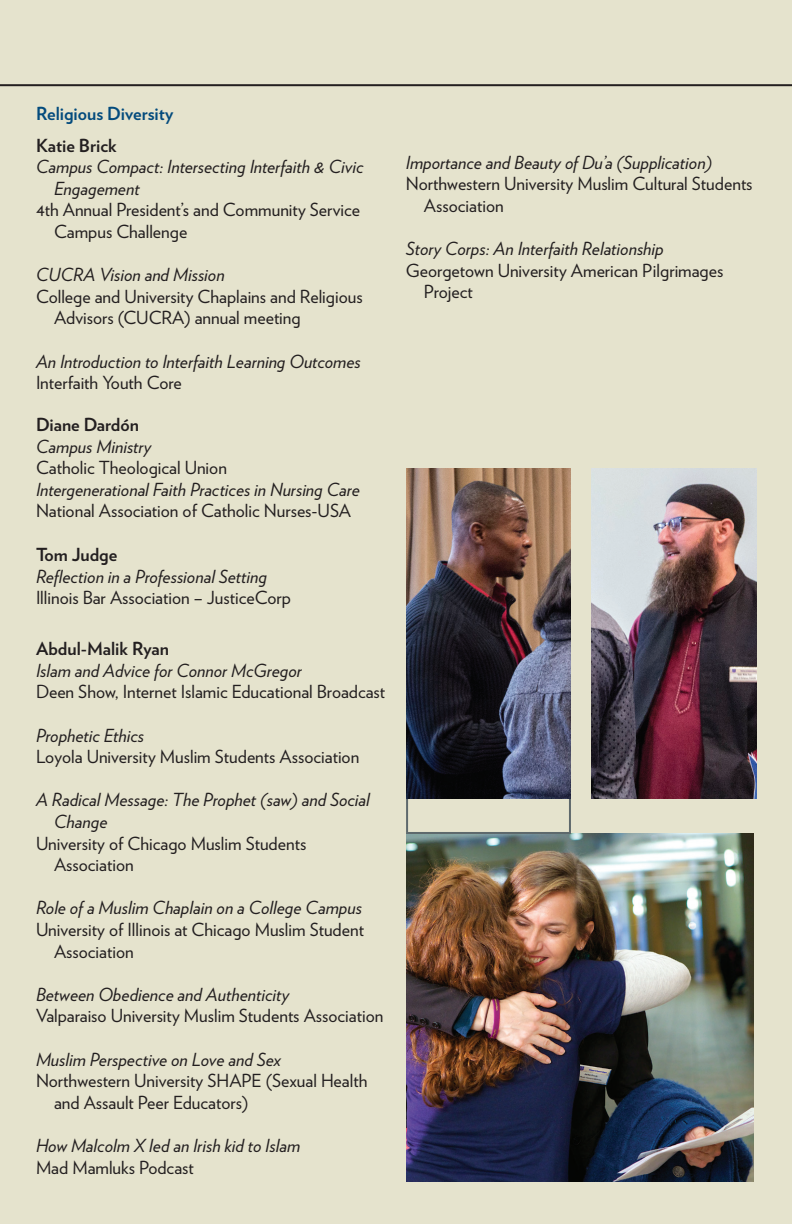
<style>
.page{position:relative;width:792px;height:1224px;background:#e5e3cd}
.page>*{position:absolute;margin:0;border:0;box-sizing:border-box;transform-origin:0 0}
.t1{font:18px/21.6px "Verlag";color:#231f20}
.t2{font:italic 18px/21.6px "Verlag";color:#231f20}
.t3{font:700 18px "Verlag";color:#231f20}
.t4{font:700 18px "Verlag";color:#034b7d}
</style>
<div class="page">
<hr style="left:0;top:84px;width:792px;height:2px;background:#231f20">
<img style="left:406px;top:833px;width:348px;height:348px">
<img style="left:406px;top:468px;width:165px;height:331px">
<img style="left:592px;top:468px;width:165px;height:331px">
<p class="t4" style="left:36px;top:99px;width:139px">Religious Diversity</p>
<p class="t3" style="left:36px;top:131px;width:82px">Katie Brick</p>
<p class="t2" style="left:54px;top:155px;width:311px;text-indent:-18px">Campus Compact: Intersecting Interfaith &amp; Civic<br>Engagement</p>
<p class="t1" style="left:54px;top:198px;width:308px;text-indent:-18px">4th Annual President’s and Community Service<br>Campus Challenge</p>
<p class="t2" style="left:36px;top:263px;width:190px">CUCRA Vision and Mission</p>
<p class="t1" style="left:54px;top:285px;width:310px;text-indent:-18px">College and University Chaplains and Religious<br>Advisors (CUCRA) annual meeting</p>
<p class="t2" style="left:36px;top:349px;width:326px">An Introduction to Interfaith Learning Outcomes</p>
<p class="t1" style="left:36px;top:371px;width:147px">Interfaith Youth Core</p>
<p class="t3" style="left:36px;top:410px;width:105px">Diane Dardón</p>
<p class="t2" style="left:36px;top:434px;width:117px">Campus Ministry</p>
<p class="t1" style="left:36px;top:456px;width:192px">Catholic Theological Union</p>
<p class="t2" style="left:36px;top:477px;width:325px">Intergenerational Faith Practices in Nursing Care</p>
<p class="t1" style="left:36px;top:499px;width:317px">National Association of Catholic Nurses-USA</p>
<p class="t3" style="left:36px;top:540px;width:83px">Tom Judge</p>
<p class="t2" style="left:36px;top:564px;width:232px">Reflection in a Professional Setting</p>
<p class="t1" style="left:36px;top:586px;width:257px">Illinois Bar Association – JusticeCorp</p>
<p class="t3" style="left:36px;top:635px;width:135px">Abdul-Malik Ryan</p>
<p class="t2" style="left:36px;top:658px;width:268px">Islam and Advice for Connor McGregor</p>
<p class="t1" style="left:36px;top:680px;width:351px">Deen Show, Internet Islamic Educational Broadcast</p>
<p class="t2" style="left:36px;top:723px;width:110px">Prophetic Ethics</p>
<p class="t1" style="left:36px;top:745px;width:325px">Loyola University Muslim Students Association</p>
<p class="t2" style="left:54px;top:788px;width:317px;text-indent:-18px">A Radical Message: The Prophet (saw) and Social<br>Change</p>
<p class="t1" style="left:54px;top:831px;width:254px;text-indent:-18px">University of Chicago Muslim Students<br>Association</p>
<p class="t2" style="left:36px;top:896px;width:328px">Role of a Muslim Chaplain on a College Campus</p>
<p class="t1" style="left:54px;top:918px;width:312px;text-indent:-18px">University of Illinois at Chicago Muslim Student<br>Association</p>
<p class="t2" style="left:36px;top:982px;width:255px">Between Obedience and Authenticity</p>
<p class="t1" style="left:36px;top:1004px;width:349px">Valparaiso University Muslim Students Association</p>
<p class="t2" style="left:36px;top:1047px;width:247px">Muslim Perspective on Love and Sex</p>
<p class="t1" style="left:54px;top:1069px;width:315px;text-indent:-18px">Northwestern University SHAPE (Sexual Health and Assault Peer Educators)</p>
<p class="t2" style="left:36px;top:1134px;width:266px">How Malcolm X led an Irish kid to Islam</p>
<p class="t1" style="left:36px;top:1155px;width:159px">Mad Mamluks Podcast</p>
<p class="t2" style="left:406px;top:150px;width:308px">Importance and Beauty of Du’a (Supplication)</p>
<p class="t1" style="left:424px;top:172px;width:330px;text-indent:-18px">Northwestern University Muslim Cultural Students<br>Association</p>
<p class="t2" style="left:406px;top:237px;width:259px">Story Corps: An Interfaith Relationship</p>
<p class="t1" style="left:424px;top:258px;width:301px;text-indent:-18px">Georgetown University American Pilgrimages<br>Project</p>
</div>
